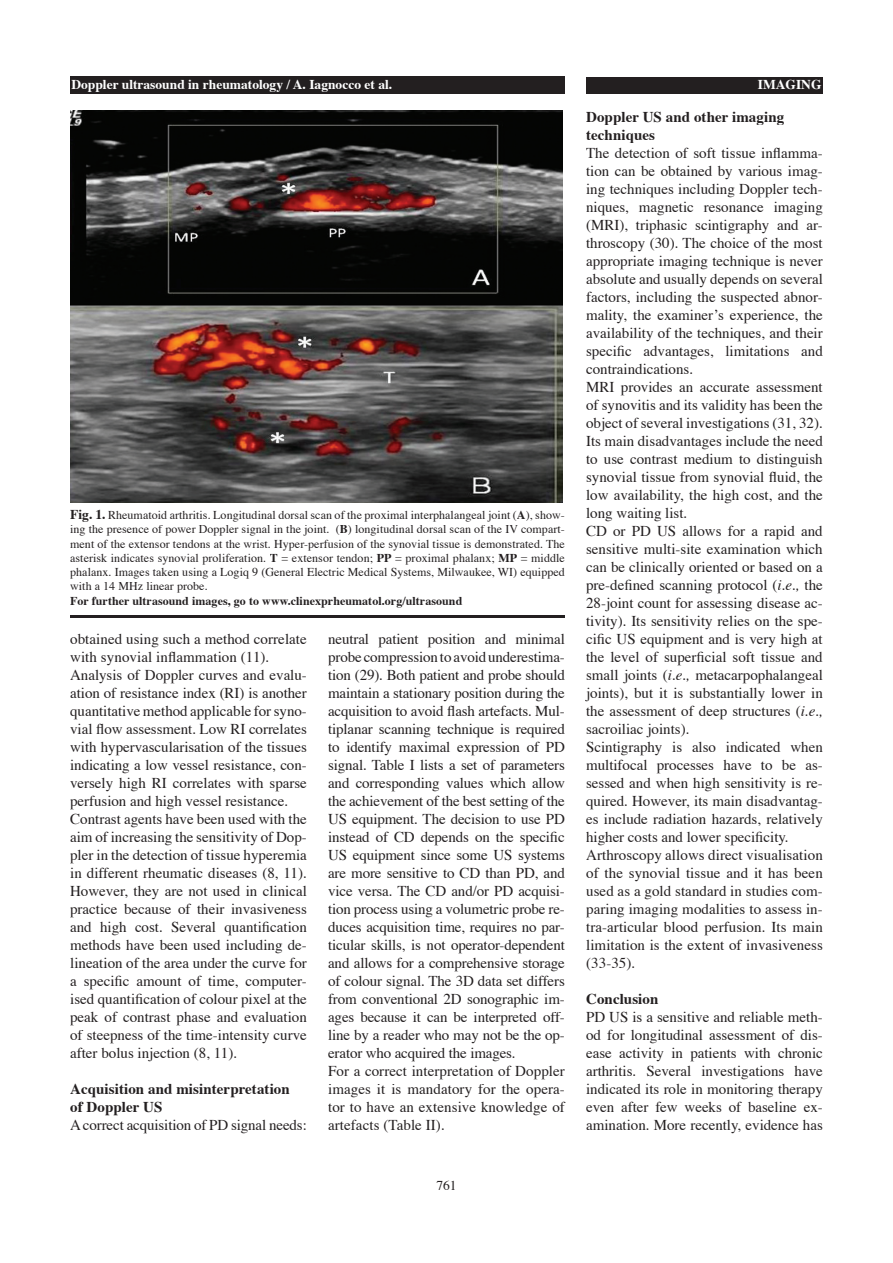
<style>
.page{position:relative;width:893px;height:1263px;background:#fff}
.page>*{position:absolute;margin:0;border:0;box-sizing:border-box;transform-origin:0 0}
.t1{font:15px/18px "Times";color:#231f20}
.t2{font:700 15px/18px "Times";letter-spacing:.005em;color:#231f20}
.t3{font:700 13.5px "Times";color:#fff}
.t4{font:13.5px "Times";color:#231f20}
.t5{font:12px/14.2px "Times";letter-spacing:.005em;color:#231f20;text-align:justify}
.t6{font:700 12px "Times";letter-spacing:.005em;color:#231f20}
.s1{font-weight:700;font-size:13.5px}
.s2{font-weight:700}
.s3{font-style:italic}
</style>
<div class="page">
<div style="left:586px;top:77px;width:237px;height:16px;background:#231f20"></div>
<div style="left:70px;top:77px;width:495px;height:17px;background:#231f20"></div>
<img style="left:70px;top:111px;width:493px;height:391px">
<hr style="left:70px;top:615px;width:495px;height:3px;background:#231f20">
<p class="t3" style="left:71px;top:71px;width:322px">Doppler ultrasound in rheumatology / A. Iagnocco et al.</p>
<p class="t3" style="left:758px;top:72px;width:65px">IMAGING</p>
<p class="t5" style="left:70px;top:507px;width:496px"><span class="s1">Fig. 1.</span> Rheumatoid arthritis. Longitudinal dorsal scan of the proximal interphalangeal joint (<span class="s2">A</span>), show&shy;ing the presence of power Doppler signal in the joint. (<span class="s2">B</span>) longitudinal dorsal scan of the IV compart&shy;ment of the extensor tendons at the wrist. Hyper-perfusion of the synovial tissue is demonstrated. The asterisk indicates synovial proliferation. <span class="s2">T</span> = extensor tendon; <span class="s2">PP</span> = proximal phalanx; <span class="s2">MP</span> = middle phalanx. Images taken using a Logiq 9 (General Electric Medical Systems, Milwaukee, WI) equipped with a 14 MHz linear probe.</p>
<p class="t6" style="left:70px;top:589px;width:394px">For further ultrasound images, go to www.clinexprheumatol.org/ultrasound</p>
<p class="t1" style="left:70px;top:629px;width:238px">obtained using such a method correlate with synovial inflammation (11).<br>Analysis of Doppler curves and evalu&shy;ation of resistance index (RI) is another quantitative method applicable for syno&shy;vial flow assessment. Low RI correlates with hypervascularisation of the tissues indicating a low vessel resistance, con&shy;versely high RI correlates with sparse perfusion and high vessel resistance.<br>Contrast agents have been used with the aim of increasing the sensitivity of Dop&shy;pler in the detection of tissue hyperemia in different rheumatic diseases (8, 11).<br>However, they are not used in clinical practice because of their invasiveness and high cost. Several quantification methods have been used including de&shy;lineation of the area under the curve for a specific amount of time, computer&shy;ised quantification of colour pixel at the peak of contrast phase and evaluation of steepness of the time-intensity curve after bolus injection (8, 11).</p>
<p class="t2" style="left:70px;top:1078px;width:221px">Acquisition and misinterpretation of Doppler US</p>
<p class="t1" style="left:70px;top:1115px;width:238px">A correct acquisition of PD signal needs:</p>
<p class="t1" style="left:328px;top:629px;width:238px">neutral patient position and minimal probe compression to avoid underestima&shy;tion (29). Both patient and probe should maintain a stationary position during the acquisition to avoid flash artefacts. Mul&shy;tiplanar scanning technique is required to identify maximal expression of PD signal. Table I lists a set of parameters and corresponding values which allow the achievement of the best setting of the US equipment. The decision to use PD instead of CD depends on the specific US equipment since some US systems are more sensitive to CD than PD, and vice versa. The CD and/or PD acquisi&shy;tion process using a volumetric probe re&shy;duces acquisition time, requires no par&shy;ticular skills, is not operator-dependent and allows for a comprehensive storage of colour signal. The 3D data set differs from conventional 2D sonographic im&shy;ages because it can be interpreted off&shy;line by a reader who may not be the op&shy;erator who acquired the images.<br>For a correct interpretation of Doppler images it is mandatory for the opera&shy;tor to have an extensive knowledge of artefacts (Table II).</p>
<p class="t4" style="left:436px;top:1173px;width:22px">761</p>
<p class="t2" style="left:586px;top:106px;width:200px">Doppler US and other imaging techniques</p>
<p class="t1" style="left:586px;top:142px;width:238px">The detection of soft tissue inflamma&shy;tion can be obtained by various imag&shy;ing techniques including Doppler tech&shy;niques, magnetic resonance imaging (MRI), triphasic scintigraphy and ar&shy;throscopy (30). The choice of the most appropriate imaging technique is never absolute and usually depends on several factors, including the suspected abnor&shy;mality, the examiner’s experience, the availability of the techniques, and their specific advantages, limitations and contraindications.<br>MRI provides an accurate assessment of synovitis and its validity has been the object of several investigations (31, 32).<br>Its main disadvantages include the need to use contrast medium to distinguish synovial tissue from synovial fluid, the low availability, the high cost, and the long waiting list.<br>CD or PD US allows for a rapid and sensitive multi-site examination which can be clinically oriented or based on a pre-defined scanning protocol (<span class="s3">i.e.,</span> the 28-joint count for assessing disease ac&shy;tivity). Its sensitivity relies on the spe&shy;cific US equipment and is very high at the level of superficial soft tissue and small joints (<span class="s3">i.e.,</span> metacarpophalangeal joints), but it is substantially lower in the assessment of deep structures (<span class="s3">i.e., </span>sacroiliac joints).<br>Scintigraphy is also indicated when multifocal processes have to be as&shy;sessed and when high sensitivity is re&shy;quired. However, its main disadvantag&shy;es include radiation hazards, relatively higher costs and lower specificity.<br>Arthroscopy allows direct visualisation of the synovial tissue and it has been used as a gold standard in studies com&shy;paring imaging modalities to assess in&shy;tra-articular blood perfusion. Its main limitation is the extent of invasiveness (33-35).</p>
<p class="t2" style="left:586px;top:988px;width:74px">Conclusion</p>
<p class="t1" style="left:586px;top:1006px;width:238px;text-align:justify">PD US is a sensitive and reliable meth&shy;od for longitudinal assessment of dis&shy;ease activity in patients with chronic arthritis. Several investigations have indicated its role in monitoring therapy even after few weeks of baseline ex&shy;amination. More recently, evidence has</p>
</div>
